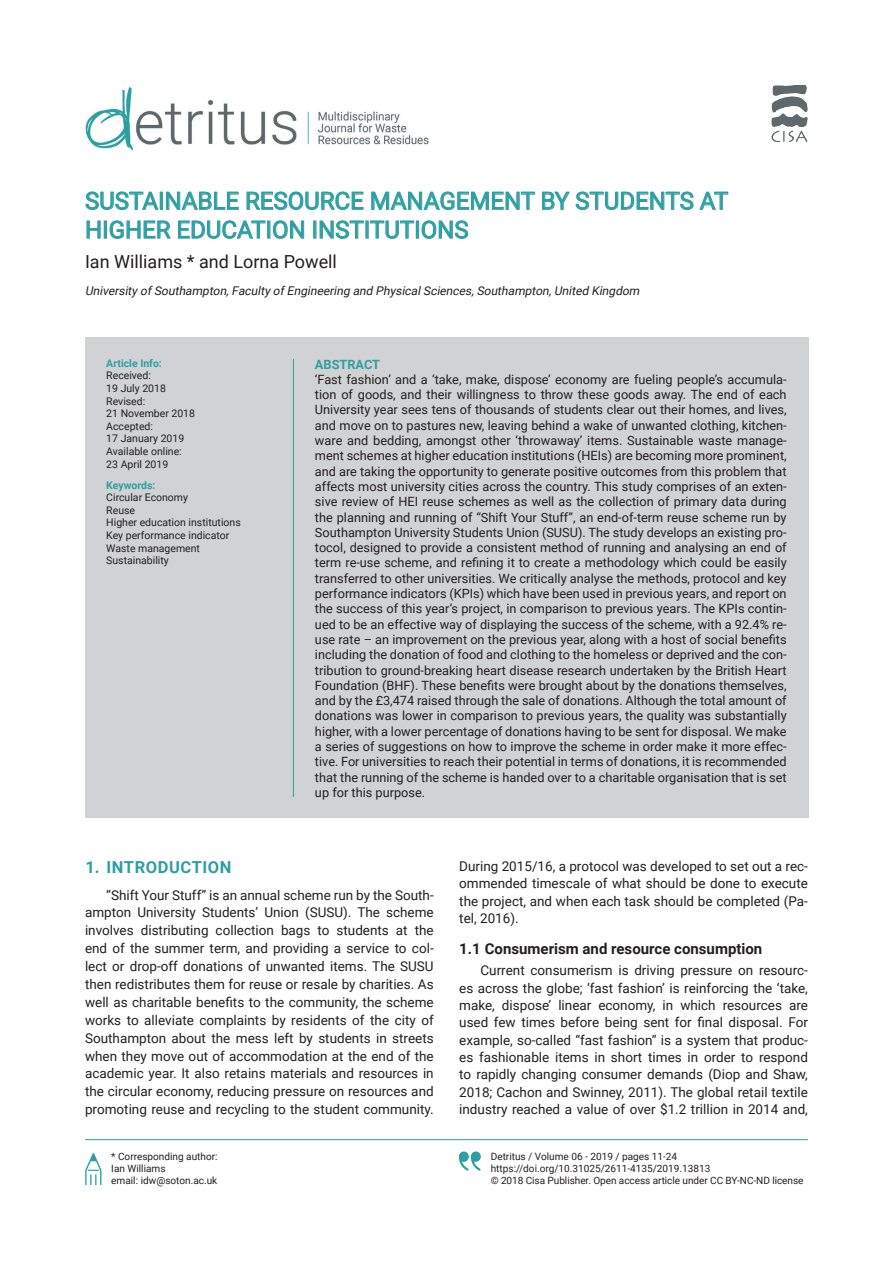
<style>
.page{position:relative;width:893px;height:1263px;background:#fff}
.page>*{position:absolute;margin:0;border:0;box-sizing:border-box;transform-origin:0 0}
.t1{font:24px/28.8px "Roboto";color:#2d9fa2}
.t2{font:18px "Roboto";color:#231f20}
.t3{font:700 16.5px "Roboto";letter-spacing:.035em;color:#2d9fa2}
.t4{font:700 15px "Roboto";color:#231f20}
.t5{font:13.5px/17.9px "Roboto";color:#231f20;text-align:justify}
.t6{font:12.75px/15.3px "Roboto";color:#231f20;text-align:justify}
.t7{font:700 12.75px "Roboto";color:#2d9fa2}
.t8{font:italic 12px "Roboto";color:#231f20}
.t9{font:10.5px/12.6px "Roboto";color:#231f20}
.t10{font:700 10.5px "Roboto";color:#2d9fa2}
.t11{font:10.05px/12px "Roboto";color:#231f20}
</style>
<div class="page">
<img style="left:85px;top:87px;width:344px;height:64px">
<hr style="left:85px;top:1139px;width:723px;height:1px;background:#2d9fa2">
<img style="left:458px;top:1151px;width:23px;height:20px">
<img style="left:85px;top:1153px;width:17px;height:33px">
<img style="left:771px;top:85px;width:37px;height:57px">
<div style="left:85px;top:338px;width:723px;height:480px;background:#d1d2d4"></div>
<svg style="left:86px;top:192px;width:72px;height:18px"></svg>
<div style="left:160px;top:192px;width:3px;height:17px;border:1px solid #2d9fa2"></div>
<svg style="left:166px;top:192px;width:72px;height:18px"></svg>
<svg style="left:247px;top:192px;width:116px;height:18px"></svg>
<svg style="left:372px;top:192px;width:163px;height:18px"></svg>
<svg style="left:542px;top:192px;width:27px;height:17px"></svg>
<svg style="left:576px;top:192px;width:117px;height:18px"></svg>
<svg style="left:700px;top:192px;width:28px;height:18px"></svg>
<svg style="left:87px;top:221px;width:13px;height:17px"></svg>
<div style="left:104px;top:221px;width:3px;height:17px;border:1px solid #2d9fa2"></div>
<svg style="left:110px;top:221px;width:60px;height:18px"></svg>
<svg style="left:178px;top:221px;width:126px;height:18px"></svg>
<svg style="left:314px;top:221px;width:100px;height:18px"></svg>
<div style="left:416px;top:221px;width:3px;height:17px;border:1px solid #2d9fa2"></div>
<svg style="left:422px;top:221px;width:46px;height:18px"></svg>
<hr style="left:293px;top:359px;width:1px;height:438px;background:#2d9fa2">
<h1 class="t1" style="left:85px;top:186px;width:645px">SUSTAINABLE RESOURCE MANAGEMENT BY STUDENTS AT<br>HIGHER EDUCATION INSTITUTIONS</h1>
<h2 class="t2" style="left:85px;top:249px;width:253px">Ian Williams * and Lorna Powell</h2>
<p class="t8" style="left:85px;top:282px;width:559px">University ofSouthampton,Faculty ofEngineering and PhysicalSciences,Southampton,United Kingdom</p>
<p class="t10" style="left:106px;top:356px;width:57px">Article Info:</p>
<p class="t9" style="left:106px;top:369px;width:90px">Received:<br>19 July 2018<br>Revised:<br>21 November 2018<br>Accepted:<br>17 January 2019<br>Available online:<br>23 April 2019</p>
<p class="t10" style="left:106px;top:478px;width:51px">Keywords:</p>
<p class="t9" style="left:106px;top:491px;width:136px">Circular Economy<br>Reuse<br>Higher education institutions<br>Key performance indicator<br>Waste management<br>Sustainability</p>
<p class="t7" style="left:315px;top:355px;width:67px">ABSTRACT</p>
<p class="t6" style="left:315px;top:371px;width:473px">‘Fast fashion’ and a ‘take, make, dispose’ economy are fueling people’s accumula&shy;tion of goods, and their willingness to throw these goods away. The end of each University year sees tens of thousands of students clear out their homes, and lives, and move on to pastures new, leaving behind a wake of unwanted clothing, kitchen&shy;ware and bedding, amongst other ‘throwaway’ items. Sustainable waste manage&shy;ment schemes at higher education institutions (HEIs) are becoming more prominent, and are taking the opportunity to generate positive outcomes from this problem that affects most university cities across the country. This study comprises of an exten&shy;sive review of HEI reuse schemes as well as the collection of primary data during the planning and running of “Shift Your Stuff”, an end-of-term reuse scheme run by Southampton University Students Union (SUSU). The study develops an existing pro&shy;tocol, designed to provide a consistent method of running and analysing an end of term re-use scheme, and refining it to create a methodology which could be easily transferred to other universities. We critically analyse the methods, protocol and key performance indicators (KPIs) which have been used in previous years, and report on the success of this year’s project, in comparison to previous years. The KPIs contin&shy;ued to be an effective way of displaying the success of the scheme, with a 92.4% re&shy;use rate – an improvement on the previous year, along with a host of social benefits including the donation of food and clothing to the homeless or deprived and the con&shy;tribution to ground-breaking heart disease research undertaken by the British Heart Foundation (BHF). These benefits were brought about by the donations themselves, and by the £3,474 raised through the sale of donations. Although the total amount of donations was lower in comparison to previous years, the quality was substantially higher, with a lower percentage of donations having to be sent for disposal. We make a series of suggestions on how to improve the scheme in order make it more effec&shy;tive. For universities to reach their potential in terms of donations, it is recommended that the running of the scheme is handed over to a charitable organisation that is set up for this purpose.</p>
<p class="t3" style="left:85px;top:856px;width:148px">1. INTRODUCTION</p>
<p class="t5" style="left:85px;top:885px;width:350px;text-indent:21px">“Shift Your Stuff” is an annual scheme run by the South&shy;ampton University Students’ Union (SUSU). The scheme involves distributing collection bags to students at the end of the summer term, and providing a service to col&shy;lect or drop-off donations of unwanted items. The SUSU then redistributes them for reuse or resale by charities. As well as charitable benefits to the community, the scheme works to alleviate complaints by residents of the city of Southampton about the mess left by students in streets when they move out of accommodation at the end of the academic year. It also retains materials and resources in the circular economy, reducing pressure on resources and promoting reuse and recycling to the student community.</p>
<p class="t5" style="left:459px;top:857px;width:350px;line-height:17.4px">During 2015/16, a protocol was developed to set out a rec&shy;ommended timescale of what should be done to execute the project, and when each task should be completed (Pa&shy;tel, 2016).</p>
<p class="t4" style="left:459px;top:938px;width:305px">1.1 Consumerism and resource consumption</p>
<p class="t5" style="left:459px;top:961px;width:350px;line-height:17.4px;text-indent:21px">Current consumerism is driving pressure on resourc&shy;es across the globe; ‘fast fashion’ is reinforcing the ‘take, make, dispose’ linear economy, in which resources are used few times before being sent for final disposal. For example, so-called “fast fashion” is a system that produc&shy;es fashionable items in short times in order to respond to rapidly changing consumer demands (Diop and Shaw, 2018; Cachon and Swinney, 2011). The global retail textile industry reached a value of over $1.2 trillion in 2014 and,</p>
<p class="t11" style="left:111px;top:1150px;width:108px">* Corresponding author:<br>Ian Williams<br>email: idw@soton.ac.uk</p>
<p class="t11" style="left:491px;top:1150px;width:314px">Detritus / Volume 06 - 2019 / pages 11-24 https://doi.org/10.31025/2611-4135/2019.13813<br>© 2018 Cisa Publisher. Open access article under CC BY-NC-ND license</p>
</div>
